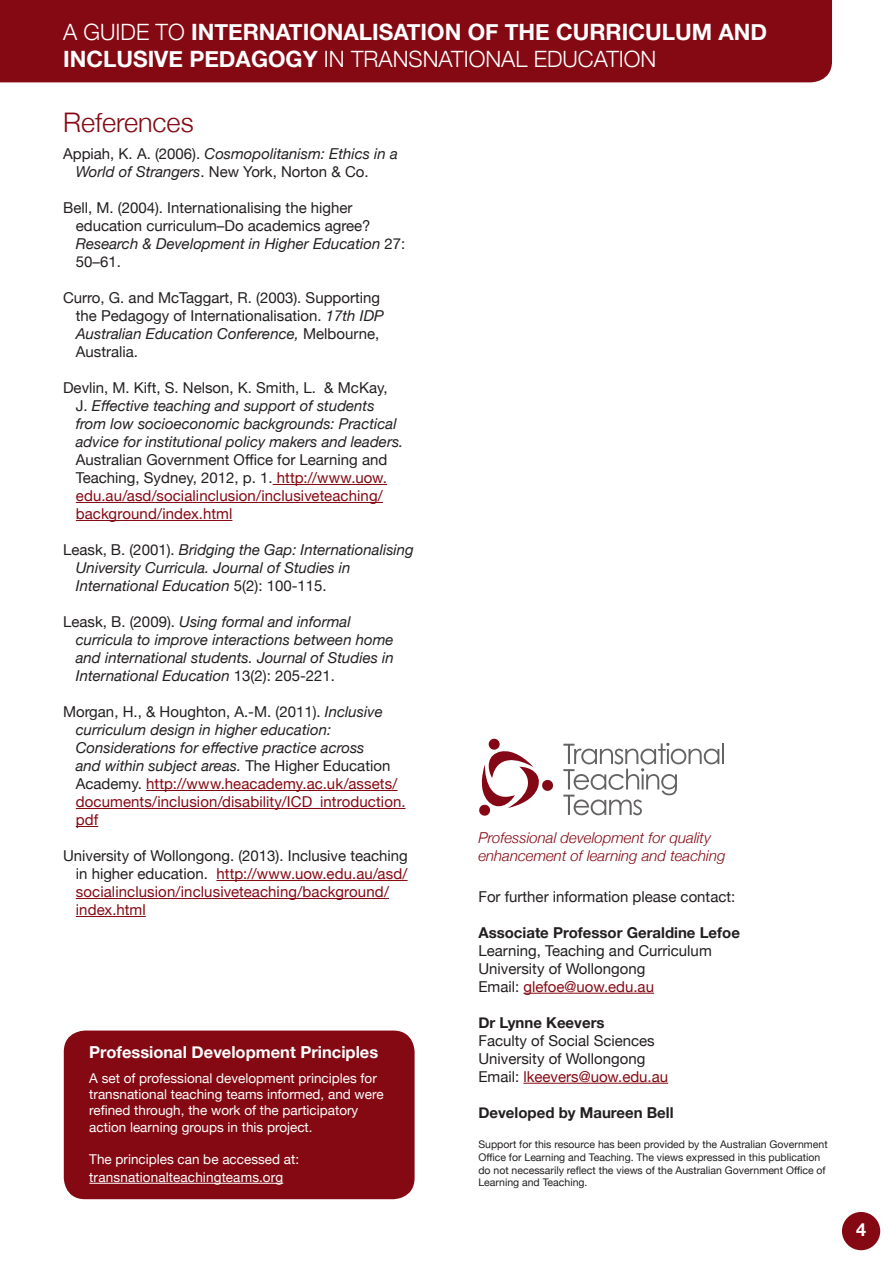
<style>
.page{position:relative;width:893px;height:1263px;background:#fff}
.page>*{position:absolute;margin:0;border:0;box-sizing:border-box;transform-origin:0 0}
.Headings{font:300 27px "Helvetica Neue";color:#850913}
.t1{font:700 22.5px/27px "Helvetica Neue";color:#fff}
.t2{font:700 18px "Helvetica Neue";color:#fff}
.Subheading{font:700 16.5px "Helvetica Neue";color:#fff}
.References{font:italic 15px/18px "Helvetica Neue";color:#231f20}
.References-2{font:15px/18px "Helvetica Neue";color:#231f20}
.References-3{font:15px/18px "Helvetica Neue";color:#850913}
.Content{font:15px "Helvetica Neue";color:#231f20}
.Content-2{font:700 15px "Helvetica Neue";color:#231f20}
.Headings-2{font:italic 300 15px/18px "Helvetica Neue";color:#850913}
.Content-3{font:15px "Helvetica Neue";color:#850913}
.Content-4{font:13.5px/16.2px "Helvetica Neue";color:#fff}
.Content-5{font:10.5px/12.6px "Helvetica Neue";color:#231f20}
.s1{font-weight:300}
.s2{font-style:normal}
.s3{font-style:italic}
.s4{font-style:normal;color:#850913}
.s5{color:#231f20}
</style>
<div class="page">
<hr style="left:273px;top:484px;width:114px;height:1px;background:#850913">
<hr style="left:76px;top:502px;width:307px;height:1px;background:#850913">
<hr style="left:76px;top:520px;width:156px;height:1px;background:#850913">
<hr style="left:146px;top:790px;width:252px;height:1px;background:#850913">
<hr style="left:76px;top:808px;width:330px;height:1px;background:#850913">
<svg style="left:76px;top:826px;width:22px;height:1px"></svg>
<hr style="left:216px;top:880px;width:192px;height:1px;background:#850913">
<hr style="left:76px;top:898px;width:313px;height:1px;background:#850913">
<hr style="left:76px;top:916px;width:70px;height:1px;background:#850913">
<div style="left:489px;top:739px;width:11px;height:11px;background:#840715;border-radius:50%"></div>
<svg style="left:479px;top:749px;width:74px;height:67px"></svg>
<hr style="left:722px;top:743px;width:2px;height:21px;background:#656263">
<svg style="left:563px;top:743px;width:156px;height:72px"></svg>
<div style="left:842px;top:1212px;width:38px;height:38px;background:#850913;border-radius:50%"></div>
<hr style="left:523px;top:993px;width:131px;height:1px;background:#850913">
<hr style="left:523px;top:1083px;width:145px;height:1px;background:#850913">
<div style="left:0;top:0;width:832px;height:82px;background:#850913"></div>
<div style="left:64px;top:1030px;width:351px;height:169px;background:#850913;border-radius:21px"></div>
<hr style="left:89px;top:1183px;width:194px;height:1px;background:#fff">
<p class="t1" style="left:63px;top:19px;width:706px"><span class="s1">A GUIDE TO</span> INTERNATIONALISATION OF THE CURRICULUM AND<br>INCLUSIVE PEDAGOGY <span class="s1">IN TRANSNATIONAL EDUCATION</span></p>
<p class="Headings" style="left:63px;top:101px;width:132px">References</p>
<p class="References" style="left:76px;top:145px;width:324px;text-indent:-13px"><span class="s2">Appiah, K. A. (2006).</span> Cosmopolitanism: Ethics in a<br>World of Strangers<span class="s2">. New York, Norton &amp; Co.</span></p>
<p class="References-2" style="left:76px;top:199px;width:331px;text-indent:-13px">Bell, M. (2004). Internationalising the higher education curriculum–Do academics agree?<br><span class="s3">Research &amp; Development in Higher Education</span> 27:<br>50–61.</p>
<p class="References-2" style="left:76px;top:289px;width:310px;text-indent:-13px">Curro, G. and McTaggart, R. (2003). Supporting the Pedagogy of Internationalisation. <span class="s3">17th IDP Australian Education Conference,</span> Melbourne, Australia.</p>
<p class="References" style="left:76px;top:379px;width:329px;text-indent:-13px"><span class="s2">Devlin, M. Kift, S. Nelson, K. Smith, L. &amp; McKay,<br>J.</span> Effective teaching and support of students from low socioeconomic backgrounds: Practical advice for institutional policy makers and leaders.<br><span class="s2">Australian Government Office for Learning and Teaching, Sydney, 2012, p. 1.</span> <span class="s4">http://www.uow. edu.au/asd/socialinclusion/inclusiveteaching/ background/index.html</span></p>
<p class="References" style="left:76px;top:541px;width:340px;text-indent:-13px"><span class="s2">Leask, B. (2001).</span> Bridging the Gap: Internationalising<br>University Curricula. Journal of Studies in<br>International Education <span class="s2">5(2): 100-115.</span></p>
<p class="References" style="left:76px;top:613px;width:320px;text-indent:-13px"><span class="s2">Leask, B. (2009).</span> Using formal and informal curricula to improve interactions between home and international students. Journal of Studies in International Education <span class="s2">13(2): 205-221.</span></p>
<p class="References" style="left:76px;top:703px;width:331px;text-indent:-13px"><span class="s2">Morgan, H., &amp; Houghton, A.-M. (2011).</span> Inclusive curriculum design in higher education:<br>Considerations for effective practice across<br>and within subject areas. <span class="s2">The Higher Education Academy.</span> <span class="s4">http://www.heacademy.ac.uk/assets/ documents/inclusion/disability/ICD_introduction. pdf</span></p>
<p class="References-3" style="left:76px;top:847px;width:333px;text-indent:-13px"><span class="s5">University of Wollongong. (2013). Inclusive teaching in higher education.</span> http://www.uow.edu.au/asd/ socialinclusion/inclusiveteaching/background/ index.html</p>
<p class="Subheading" style="left:89px;top:1039px;width:290px">Professional Development Principles</p>
<p class="Content-4" style="left:89px;top:1071px;width:296px">A set of professional development principles for transnational teaching teams informed, and were refined through, the work of the participatory action learning groups in this project.</p>
<p class="Content-4" style="left:89px;top:1152px;width:211px">The principles can be accessed at:</p>
<p class="Content-4" style="left:89px;top:1170px;width:195px">transnationalteachingteams.org</p>
<p class="Headings-2" style="left:478px;top:828px;width:249px">Professional development for quality enhancement of learning and teaching</p>
<p class="Content" style="left:478px;top:885px;width:258px">For further information please contact:</p>
<p class="Content-2" style="left:478px;top:920px;width:263px">Associate Professor Geraldine Lefoe</p>
<p class="Content" style="left:478px;top:939px;width:235px">Learning, Teaching and Curriculum</p>
<p class="Content" style="left:478px;top:957px;width:168px">University of Wollongong</p>
<p class="Content-3" style="left:478px;top:975px;width:177px"><span class="s5">Email:</span> glefoe@uow.edu.au</p>
<p class="Content-2" style="left:478px;top:1010px;width:128px">Dr Lynne Keevers</p>
<p class="Content" style="left:478px;top:1029px;width:178px">Faculty of Social Sciences</p>
<p class="Content" style="left:478px;top:1047px;width:168px">University of Wollongong</p>
<p class="Content-3" style="left:478px;top:1065px;width:191px"><span class="s5">Email:</span> lkeevers@uow.edu.au</p>
<p class="Content-2" style="left:478px;top:1100px;width:197px">Developed by Maureen Bell</p>
<p class="Content-5" style="left:478px;top:1139px;width:351px">Support for this resource has been provided by the Australian Government Office for Learning and Teaching. The views expressed in this publication do not necessarily reflect the views of the Australian Government Office of Learning and Teaching.</p>
<p class="t2" style="left:856px;top:1215px;width:12px">4</p>
</div>
